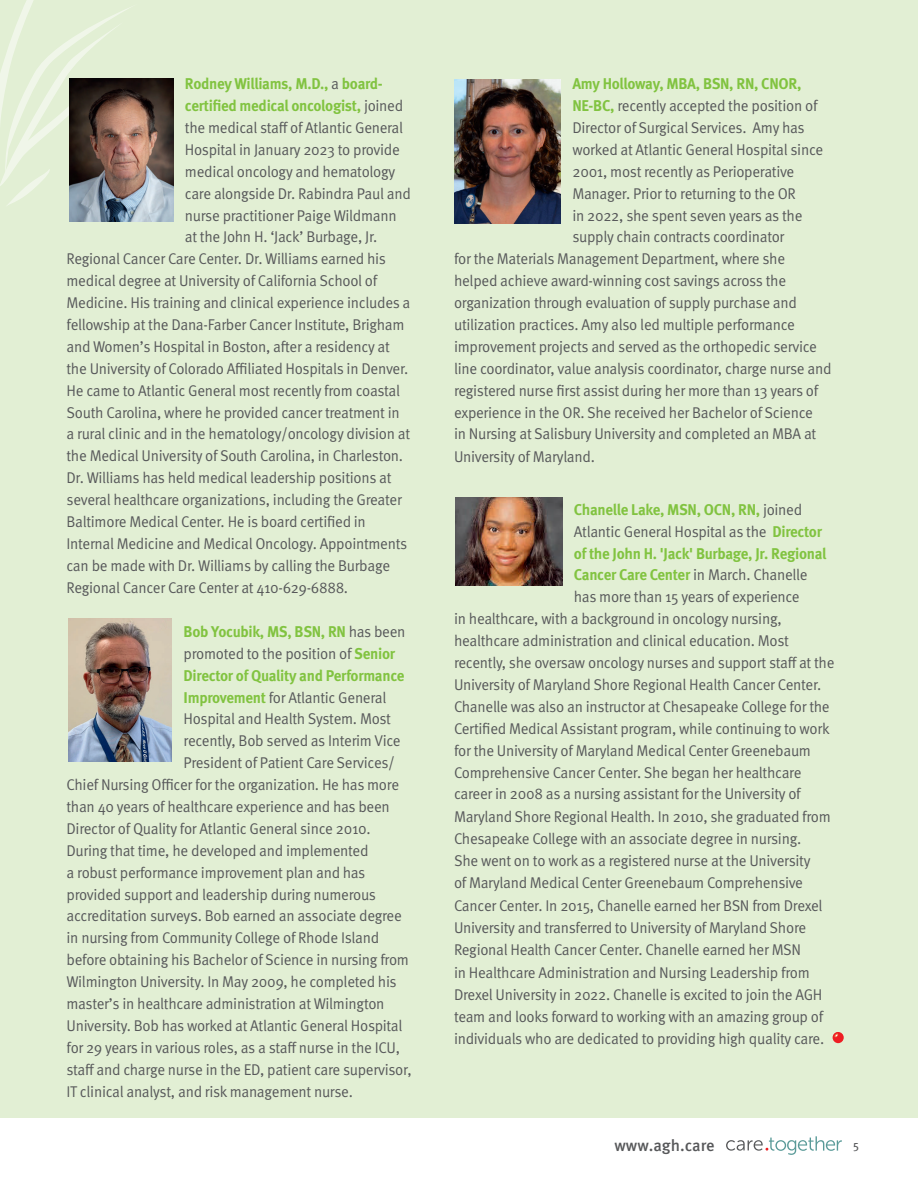
<style>
.page{position:relative;width:918px;height:1202px;background:#fff}
.page>*{position:absolute;margin:0;border:0;box-sizing:border-box;transform-origin:0 0}
.t1{font:500 16.35px "Meta OT";color:#57585a}
.t2{font:15.6px/22px "Meta OT Norm";letter-spacing:-.02em;color:#57585a;scale:.96 1}
.t3{font:700 15.6px/21.9px "Meta OT";letter-spacing:-.02em;color:#81c340;scale:.96 1}
.t4{font:11.85px "Meta OT";color:#57585a}
.s1{font-family:"Meta OT Norm";font-weight:400;color:#57585a}
.s2{font-family:"Meta OT";font-weight:700;color:#81c340}
</style>
<div class="page">
<div style="left:0;top:0;width:918px;height:1117px;background:#e2efd4"></div>
<svg style="left:726px;top:1136px;width:116px;height:18px"></svg>
<img style="left:69px;top:78px;width:104px;height:144px">
<div style="left:833px;top:1032px;width:11px;height:11px;background:#ee1d23;border-radius:50%"></div>
<svg style="left:833px;top:1032px;width:6px;height:6px"></svg>
<img style="left:68px;top:618px;width:104px;height:144px">
<img style="left:454px;top:79px;width:107px;height:144px">
<img style="left:456px;top:497px;width:106px;height:89px">
<svg style="left:0;top:0;width:143px;height:215px"></svg>
<p class="t3" style="left:185px;top:73px;width:229px">Rodney Williams, M.D., <span class="s1">a</span> board&shy;certified medical oncologist, <span class="s1">joined</span></p>
<p class="t2" style="left:185px;top:117px;width:229px">the medical staff of Atlantic General</p>
<p class="t2" style="left:185px;top:139px;width:225px">Hospital in January 2023 to provide</p>
<p class="t2" style="left:185px;top:160px;width:221px">medical oncology and hematology</p>
<p class="t2" style="left:185px;top:182px;width:237px">care alongside Dr. Rabindra Paul and</p>
<p class="t2" style="left:185px;top:204px;width:222px">nurse practitioner Paige Wildmann</p>
<p class="t2" style="left:185px;top:226px;width:202px">at the John H. ‘Jack’ Burbage, Jr.</p>
<p class="t2" style="left:67px;top:248px;width:334px">Regional Cancer Care Center. Dr. Williams earned his</p>
<p class="t2" style="left:67px;top:270px;width:325px">medical degree at University of California School of</p>
<p class="t2" style="left:67px;top:292px;width:360px">Medicine. His training and clinical experience includes a</p>
<p class="t2" style="left:67px;top:314px;width:354px">fellowship at the Dana-Farber Cancer Institute, Brigham</p>
<p class="t2" style="left:67px;top:336px;width:338px">and Women’s Hospital in Boston, after a residency at</p>
<p class="t2" style="left:67px;top:357px;width:358px">the University of Colorado Affiliated Hospitals in Denver.</p>
<p class="t2" style="left:67px;top:379px;width:349px">He came to Atlantic General most recently from coastal</p>
<p class="t2" style="left:67px;top:401px;width:349px">South Carolina, where he provided cancer treatment in</p>
<p class="t2" style="left:67px;top:423px;width:360px">a rural clinic and in the hematology/oncology division at</p>
<p class="t2" style="left:67px;top:445px;width:352px">the Medical University of South Carolina, in Charleston.</p>
<p class="t2" style="left:67px;top:467px;width:340px">Dr. Williams has held medical leadership positions at</p>
<p class="t2" style="left:67px;top:489px;width:351px">several healthcare organizations, including the Greater</p>
<p class="t2" style="left:67px;top:511px;width:313px">Baltimore Medical Center. He is board certified in</p>
<p class="t2" style="left:67px;top:532px;width:356px">Internal Medicine and Medical Oncology. Appointments</p>
<p class="t2" style="left:67px;top:554px;width:339px">can be made with Dr. Williams by calling the Burbage</p>
<p class="t2" style="left:67px;top:576px;width:295px">Regional Cancer Care Center at 410-629-6888.</p>
<p class="t3" style="left:184px;top:620px;width:233px">Bob Yocubik, MS, BSN, RN <span class="s1">has been</span></p>
<p class="t2" style="left:184px;top:642px;width:222px">promoted to the position of <span class="s2">Senior</span></p>
<p class="t3" style="left:184px;top:664px;width:232px">Director of Quality and Performance</p>
<p class="t2" style="left:184px;top:686px;width:213px"><span class="s2">Improvement</span> for Atlantic General</p>
<p class="t2" style="left:184px;top:708px;width:218px">Hospital and Health System. Most</p>
<p class="t2" style="left:184px;top:730px;width:228px">recently, Bob served as Interim Vice</p>
<p class="t2" style="left:184px;top:752px;width:222px">President of Patient Care Services/</p>
<p class="t2" style="left:67px;top:774px;width:348px">Chief Nursing Officer for the organization. He has more</p>
<p class="t2" style="left:67px;top:795px;width:338px">than 40 years of healthcare experience and has been</p>
<p class="t2" style="left:67px;top:817px;width:318px">Director of Quality for Atlantic General since 2010.</p>
<p class="t2" style="left:67px;top:839px;width:316px">During that time, he developed and implemented</p>
<p class="t2" style="left:67px;top:861px;width:313px">a robust performance improvement plan and has</p>
<p class="t2" style="left:67px;top:883px;width:324px">provided support and leadership during numerous</p>
<p class="t2" style="left:67px;top:905px;width:351px">accreditation surveyS. Bob earned an associate degree</p>
<p class="t2" style="left:67px;top:927px;width:327px">in nursing from Community College of Rhode Island</p>
<p class="t2" style="left:67px;top:949px;width:358px">before obtaining his Bachelor of Science in nursing from</p>
<p class="t2" style="left:67px;top:970px;width:346px">Wilmington University. In May 2009, he completed his</p>
<p class="t2" style="left:67px;top:992px;width:333px">master’s in healthcare administration at Wilmington</p>
<p class="t2" style="left:67px;top:1014px;width:352px">University. Bob has worked at Atlantic General Hospital</p>
<p class="t2" style="left:67px;top:1036px;width:349px">for 29 years in various roles, as a staff nurse in the ICU,</p>
<p class="t2" style="left:67px;top:1058px;width:361px">staff and charge nurse in the ED, patient care supervisor,</p>
<p class="t2" style="left:67px;top:1080px;width:300px">IT clinical analyst, and risk management nurse.</p>
<p class="t3" style="left:572px;top:73px;width:240px">Amy Holloway, MBA, BSN, RN, CNOR,</p>
<p class="t2" style="left:572px;top:95px;width:257px"><span class="s2">NE-BC,</span> recently accepted the position of</p>
<p class="t2" style="left:572px;top:117px;width:244px">Director of Surgical Services. Amy has</p>
<p class="t2" style="left:572px;top:139px;width:263px">worked at Atlantic General Hospital since</p>
<p class="t2" style="left:572px;top:160px;width:233px">2001, most recently as Perioperative</p>
<p class="t2" style="left:572px;top:182px;width:234px">Manager. Prior to returning to the OR</p>
<p class="t2" style="left:572px;top:204px;width:241px">in 2022, she spent seven years as the</p>
<p class="t2" style="left:572px;top:226px;width:222px">supply chain contracts coordinator</p>
<p class="t2" style="left:454px;top:248px;width:346px">for the Materials Management Department, where she</p>
<p class="t2" style="left:454px;top:270px;width:347px">helped achieve award-winning cost savings across the</p>
<p class="t2" style="left:454px;top:292px;width:359px">organization through evaluation of supply purchase and</p>
<p class="t2" style="left:454px;top:314px;width:357px">utilization practices. Amy also led multiple performance</p>
<p class="t2" style="left:454px;top:336px;width:380px">improvement projects and served as the orthopedic service</p>
<p class="t2" style="left:454px;top:357px;width:395px">line coordinator, value analysis coordinator, charge nurse and</p>
<p class="t2" style="left:454px;top:379px;width:381px">registered nurse first assist during her more than 13 years of</p>
<p class="t2" style="left:454px;top:401px;width:375px">experience in the OR. She received her Bachelor of Science</p>
<p class="t2" style="left:454px;top:423px;width:379px">in Nursing at Salisbury University and completed an MBA at</p>
<p class="t2" style="left:454px;top:445px;width:148px">University of Maryland.</p>
<p class="t3" style="left:574px;top:498px;width:239px">Chanelle Lake, MSN, OCN, RN, <span class="s1">joined</span></p>
<p class="t2" style="left:574px;top:520px;width:260px">Atlantic General Hospital as the <span class="s2">Director</span></p>
<p class="t3" style="left:574px;top:542px;width:264px">of the John H. 'Jack' Burbage, Jr. Regional<br>Cancer Care Center <span class="s1">in March. Chanelle</span></p>
<p class="t2" style="left:454px;top:586px;width:398px;text-indent:120px">has more than 15 years of experience<br>in healthcare, with a background in oncology nursing, healthcare administration and clinical education. Most recently, she oversaw oncology nurses and support staff at the University of Maryland Shore Regional Health Cancer Center.<br>Chanelle was also an instructor at Chesapeake College for the Certified Medical Assistant program, while continuing to work for the University of Maryland Medical Center Greenebaum Comprehensive Cancer Center. She began her healthcare career in 2008 as a nursing assistant for the University of Maryland Shore Regional Health. In 2010, she graduated from Chesapeake College with an associate degree in nursing.<br>She went on to work as a registered nurse at the University<br>of Maryland Medical Center Greenebaum Comprehensive Cancer Center. In 2015, Chanelle earned her BSN from Drexel University and transferred to University of Maryland Shore Regional Health Cancer Center. Chanelle earned her MSN<br>in Healthcare Administration and Nursing Leadership from Drexel University in 2022. Chanelle is excited to join the AGH team and looks forward to working with an amazing group of individuals who are dedicated to providing high quality care.</p>
<p class="t1" style="left:614px;top:1135px;width:102px">www.agh.care</p>
<p class="t4" style="left:853px;top:1137px;width:7px">5</p>
</div>
